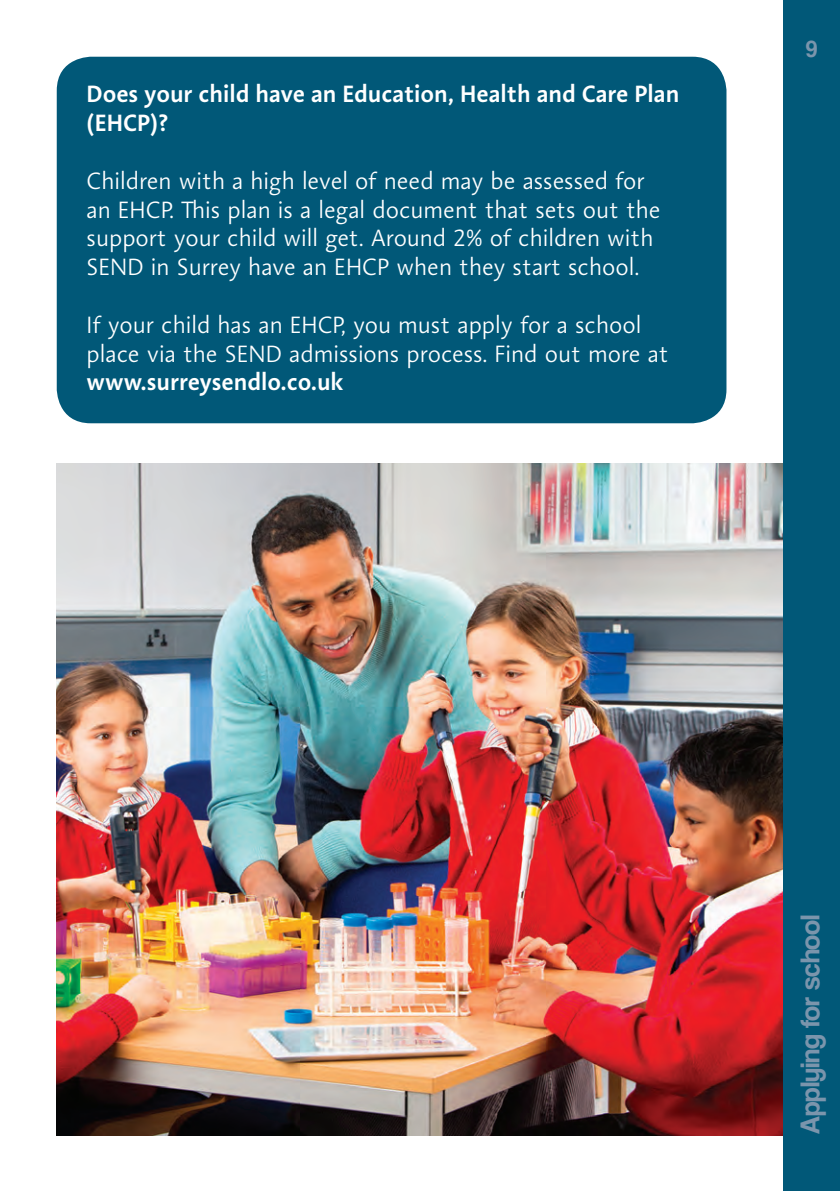
<style>
.page{position:relative;width:840px;height:1191px;background:#fff}
.page>*{position:absolute;margin:0;border:0;box-sizing:border-box;transform-origin:0 0}
.t1{font:28px "Coolvetica Rg";color:#7b95ac}
.t2{font:300 24px/28.8px "Aroma No 2 LT Pro";color:#fff}
.t3{font:600 24px/28.8px "Aroma No 2 LT Pro";color:#fff}
.t4{font:24px "Coolvetica Rg";color:#7b95ac}
.s1{font-weight:600}
</style>
<div class="page">
<img style="left:57px;top:463px;width:725px;height:672px">
<div style="left:782px;top:0;width:57px;height:1191px;background:#015878"></div>
<div style="left:57px;top:57px;width:669px;height:366px;background:#015878;border-radius:34px"></div>
<p class="t3" style="left:86px;top:79px;width:594px">Does your child have an Education, Health and Care Plan (EHCP)?</p>
<p class="t2" style="left:86px;top:166px;width:575px">Children with a high level of need may be assessed for an EHCP. This plan is a legal document that sets out the support your child will get. Around 2% of children with SEND in Surrey have an EHCP when they start school.</p>
<p class="t2" style="left:86px;top:310px;width:583px">If your child has an EHCP, you must apply for a school place via the SEND admissions process. Find out more at <span class="s1">www.surreysendlo.co.uk</span></p>
<p class="t4" style="left:805px;top:35px;width:13px">9</p>
<p class="t1" style="left:793px;top:1134px;width:221px;rotate:-90deg">Applying for school</p>
</div>
